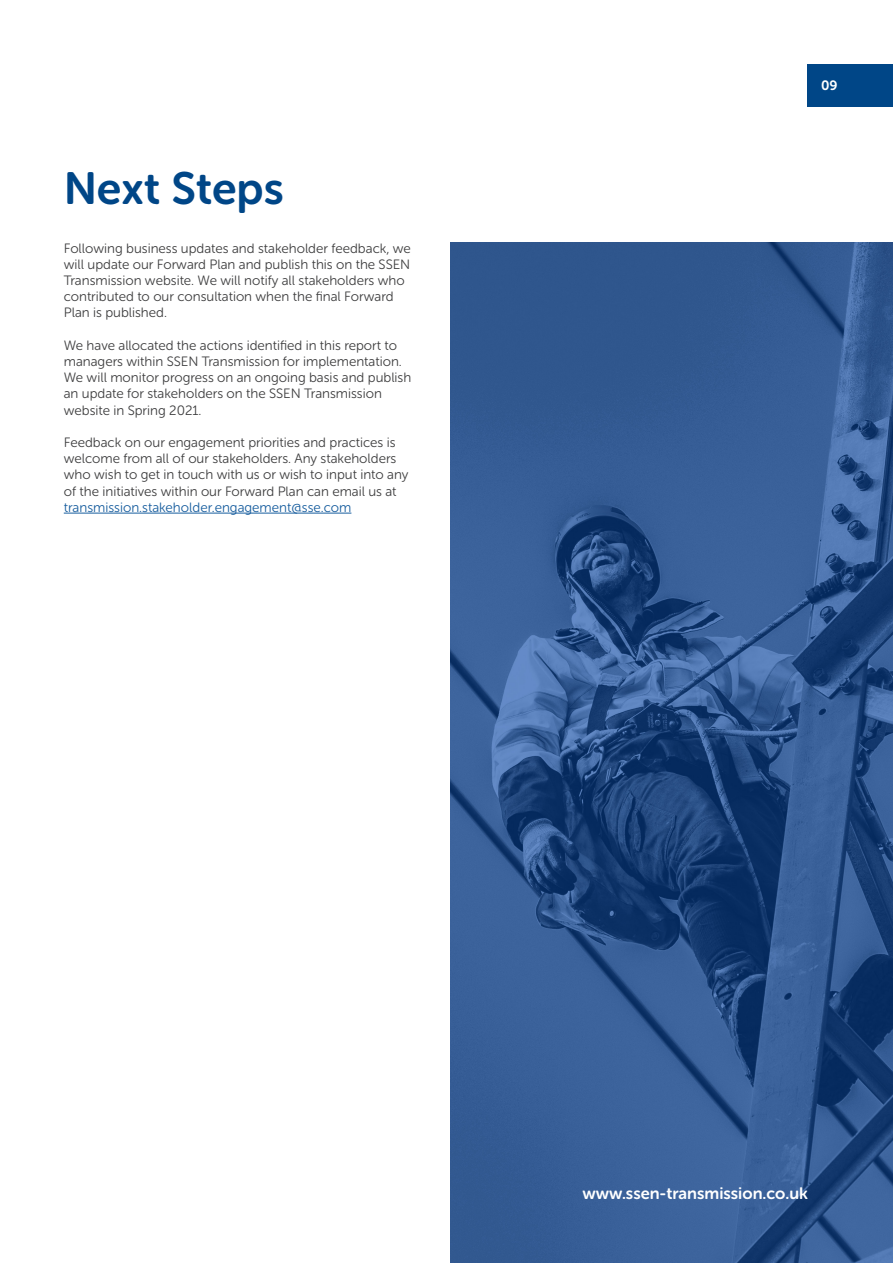
<style>
.page{position:relative;width:893px;height:1263px;background:#fff}
.page>*{position:absolute;margin:0;border:0;box-sizing:border-box;transform-origin:0 0}
.t1{font:45px "Museo Sans Rounded 700";color:#004687}
.t2{font:16.5px "Museo Sans Rounded 700";color:#fff}
.t3{font:13.5px/16.2px "Museo Sans Rounded 300";color:#3e3e3f}
.t4{font:13.5px "Museo Sans Rounded 700";color:#fff}
.s1{color:#175d9e}
</style>
<div class="page">
<img style="left:451px;top:242px;width:442px;height:1021px">
<div style="left:808px;top:64px;width:85px;height:42px;background:#004687"></div>
<hr style="left:64px;top:513px;width:287px;height:1px;background:#175d9e">
<p class="t1" style="left:64px;top:164px;width:222px">Next Steps</p>
<p class="t3" style="left:64px;top:240px;width:349px">Following business updates and stakeholder feedback, we will update our Forward Plan and publish this on the SSEN Transmission website. We will notify all stakeholders who contributed to our consultation when the final Forward Plan is published.</p>
<p class="t3" style="left:64px;top:337px;width:349px">We have allocated the actions identified in this report to managers within SSEN Transmission for implementation.<br>We will monitor progress on an ongoing basis and publish an update for stakeholders on the SSEN Transmission website in Spring 2021.</p>
<p class="t3" style="left:64px;top:434px;width:346px">Feedback on our engagement priorities and practices is welcome from all of our stakeholders. Any stakeholders who wish to get in touch with us or wish to input into any of the initiatives within our Forward Plan can email us at <span class="s1">transmission.stakeholder.engagement@sse.com</span></p>
<p class="t4" style="left:821px;top:78px;width:18px">09</p>
<p class="t2" style="left:582px;top:1184px;width:227px">www.ssen-transmission.co.uk</p>
</div>
